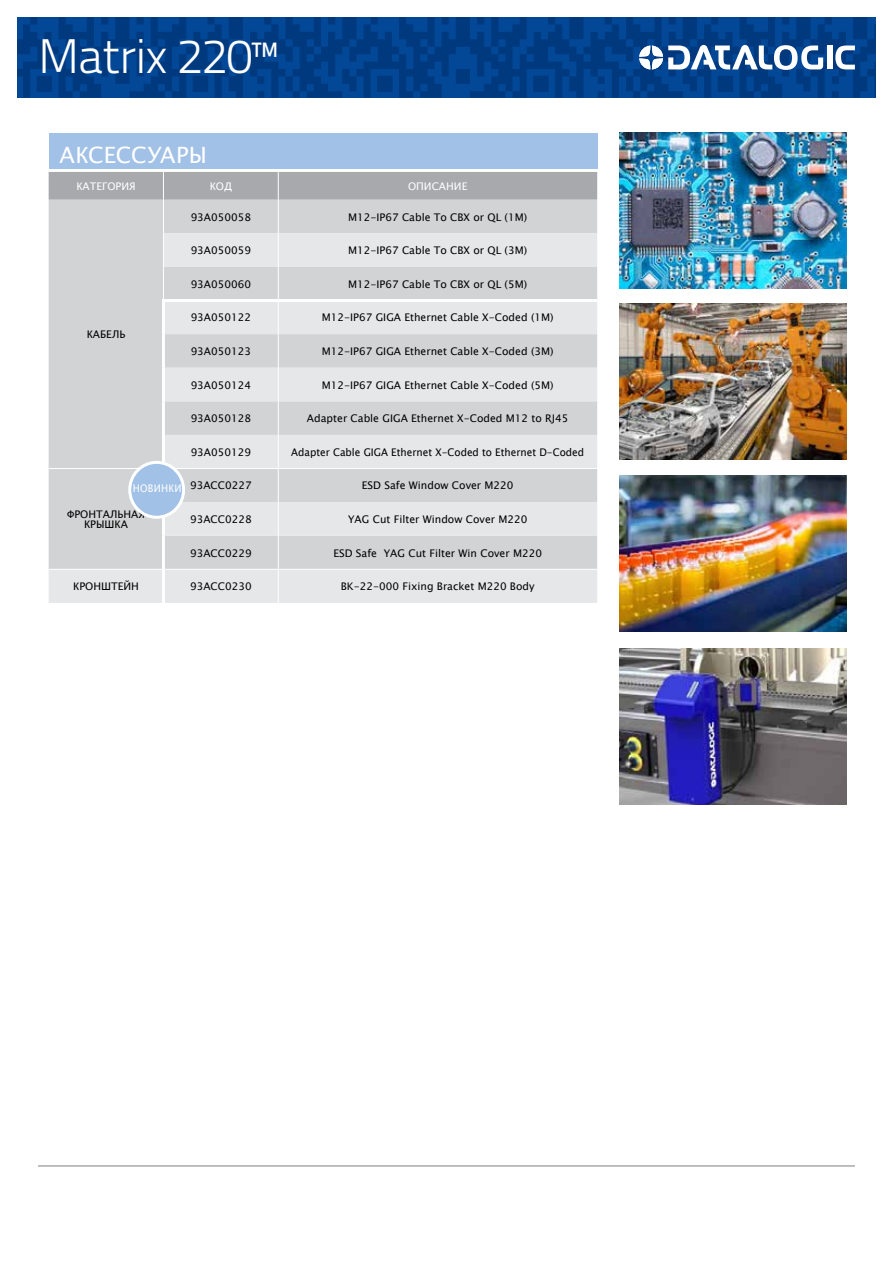
<style>
.page{position:relative;width:893px;height:1263px;background:#fff}
.page>*{position:absolute;margin:0;border:0;box-sizing:border-box;transform-origin:0 0}
.t1{font:300 48.45px "Titillium Text 22 L";letter-spacing:-.02em;color:#fff}
.t2{font:22.5px "Lucida Sans Unicode";letter-spacing:-.005em;color:#fff}
.t3{font:10.5px/10.5px "Lucida Sans Unicode";color:#000;text-align:center}
.t4{font:10.5px "Lucida Sans Unicode";color:#000;scale:.96 1}
.t5{font:10.5px "Lucida Sans Unicode";color:#fff}
.t6{font:10.5px "Lucida Sans Unicode";letter-spacing:.03em;color:#fff;scale:.92 1}
</style>
<div class="page">
<svg style="left:17px;top:17px;width:859px;height:81px;background:#013f89"></svg>
<svg style="left:835px;top:46px;width:20px;height:23px"></svg>
<div style="left:827px;top:46px;width:5px;height:23px;background:#fff"></div>
<svg style="left:639px;top:45px;width:184px;height:25px"></svg>
<hr style="left:38px;top:1165px;width:817px;height:2px;background:#a7a9ac">
<div style="left:49px;top:134px;width:548px;height:35px;background:#a1c1e6"></div>
<div style="left:49px;top:200px;width:548px;height:33px;background:#d1d3d4"></div>
<svg style="left:49px;top:233px;width:548px;height:370px;background:#dadcdd"></svg>
<div style="left:49px;top:172px;width:548px;height:28px;background:#a7a9ac"></div>
<hr style="left:278px;top:570px;width:1px;height:33px;background:#fff">
<hr style="left:49px;top:468px;width:113px;height:1px;background:#fff">
<hr style="left:163px;top:200px;width:1px;height:33px;background:#fff">
<hr style="left:278px;top:200px;width:1px;height:33px;background:#fff">
<hr style="left:163px;top:233px;width:1px;height:34px;background:#fff">
<hr style="left:278px;top:233px;width:1px;height:34px;background:#fff">
<hr style="left:163px;top:267px;width:1px;height:32px;background:#fff">
<hr style="left:278px;top:267px;width:1px;height:32px;background:#fff">
<hr style="left:278px;top:302px;width:1px;height:32px;background:#fff">
<hr style="left:278px;top:334px;width:1px;height:34px;background:#fff">
<hr style="left:278px;top:368px;width:1px;height:33px;background:#fff">
<hr style="left:278px;top:401px;width:1px;height:34px;background:#fff">
<hr style="left:278px;top:435px;width:1px;height:33px;background:#fff">
<hr style="left:165px;top:468px;width:113px;height:1px;background:#fff">
<hr style="left:278px;top:468px;width:319px;height:1px;background:#fff">
<hr style="left:49px;top:569px;width:113px;height:1px;background:#fff">
<hr style="left:278px;top:469px;width:1px;height:33px;background:#fff">
<hr style="left:278px;top:502px;width:1px;height:34px;background:#fff">
<hr style="left:278px;top:536px;width:1px;height:33px;background:#fff">
<hr style="left:165px;top:569px;width:113px;height:1px;background:#fff">
<hr style="left:278px;top:569px;width:319px;height:1px;background:#fff">
<hr style="left:162px;top:302px;width:3px;height:32px;background:#fff">
<hr style="left:162px;top:334px;width:3px;height:34px;background:#fff">
<hr style="left:162px;top:368px;width:3px;height:33px;background:#fff">
<hr style="left:162px;top:401px;width:3px;height:34px;background:#fff">
<hr style="left:162px;top:435px;width:3px;height:33px;background:#fff">
<hr style="left:162px;top:502px;width:3px;height:34px;background:#fff">
<hr style="left:162px;top:536px;width:3px;height:33px;background:#fff">
<hr style="left:162px;top:569px;width:3px;height:34px;background:#fff">
<hr style="left:162px;top:299px;width:116px;height:3px;background:#fff">
<hr style="left:278px;top:299px;width:319px;height:3px;background:#fff">
<img style="left:619px;top:132px;width:227px;height:156px">
<img style="left:619px;top:476px;width:227px;height:155px">
<img style="left:619px;top:304px;width:227px;height:155px">
<img style="left:619px;top:649px;width:227px;height:155px">
<div style="left:130px;top:462px;width:54px;height:55px;background:#a1c1e6;border-radius:50%"></div>
<div style="left:128px;top:461px;width:57px;height:58px;border:3px solid #fff;border-radius:50%"></div>
<h1 class="t1" style="left:38px;top:20px;width:241px">Matrix 220™</h1>
<h2 class="t2" style="left:60px;top:137px;width:149px">АКСЕССУАРЫ</h2>
<p class="t5" style="left:76px;top:178px;width:61px">КАТЕГОРИЯ</p>
<p class="t5" style="left:210px;top:178px;width:24px">КОД</p>
<p class="t5" style="left:408px;top:178px;width:61px">ОПИСАНИЕ</p>
<p class="t3" style="left:87px;top:329px;width:40px">КАБЕЛЬ</p>
<p class="t6" style="left:133px;top:480px;width:55px">НОВИНКИ</p>
<p class="t3" style="left:67px;top:509px;width:79px">ФРОНТАЛЬНАЯ<br>КРЫШКА</p>
<p class="t3" style="left:191px;top:212px;width:62px">93A050058</p>
<p class="t3" style="left:348px;top:212px;width:180px">M12-IP67 Cable To CBX or QL (1M)</p>
<p class="t3" style="left:191px;top:245px;width:62px">93A050059</p>
<p class="t3" style="left:348px;top:245px;width:180px">M12-IP67 Cable To CBX or QL (3M)</p>
<p class="t3" style="left:191px;top:279px;width:62px">93A050060</p>
<p class="t3" style="left:348px;top:279px;width:180px">M12-IP67 Cable To CBX or QL (5M)</p>
<p class="t3" style="left:191px;top:312px;width:62px">93A050122</p>
<p class="t3" style="left:322px;top:312px;width:233px">M12-IP67 GIGA Ethernet Cable X-Coded (1M)</p>
<p class="t3" style="left:191px;top:346px;width:62px">93A050123</p>
<p class="t3" style="left:322px;top:346px;width:233px">M12-IP67 GIGA Ethernet Cable X-Coded (3M)</p>
<p class="t3" style="left:191px;top:380px;width:62px">93A050124</p>
<p class="t3" style="left:322px;top:380px;width:233px">M12-IP67 GIGA Ethernet Cable X-Coded (5M)</p>
<p class="t3" style="left:191px;top:413px;width:62px">93A050128</p>
<p class="t3" style="left:307px;top:413px;width:263px">Adapter Cable GIGA Ethernet X-Coded M12 to RJ45</p>
<p class="t3" style="left:191px;top:447px;width:62px">93A050129</p>
<p class="t4" style="left:291px;top:444px;width:307px">Adapter Cable GIGA Ethernet X-Coded to Ethernet D-Coded</p>
<p class="t3" style="left:190px;top:480px;width:63px">93ACC0227</p>
<p class="t3" style="left:362px;top:480px;width:153px">ESD Safe Window Cover M220</p>
<p class="t3" style="left:190px;top:514px;width:63px">93ACC0228</p>
<p class="t3" style="left:348px;top:514px;width:181px">YAG Cut Filter Window Cover M220</p>
<p class="t3" style="left:190px;top:548px;width:63px">93ACC0229</p>
<p class="t3" style="left:333px;top:548px;width:210px">ESD Safe YAG Cut Filter Win Cover M220</p>
<p class="t3" style="left:73px;top:581px;width:67px">КРОНШТЕЙН</p>
<p class="t3" style="left:190px;top:581px;width:63px">93ACC0230</p>
<p class="t3" style="left:341px;top:581px;width:195px">BK-22-000 Fixing Bracket M220 Body</p>
</div>
